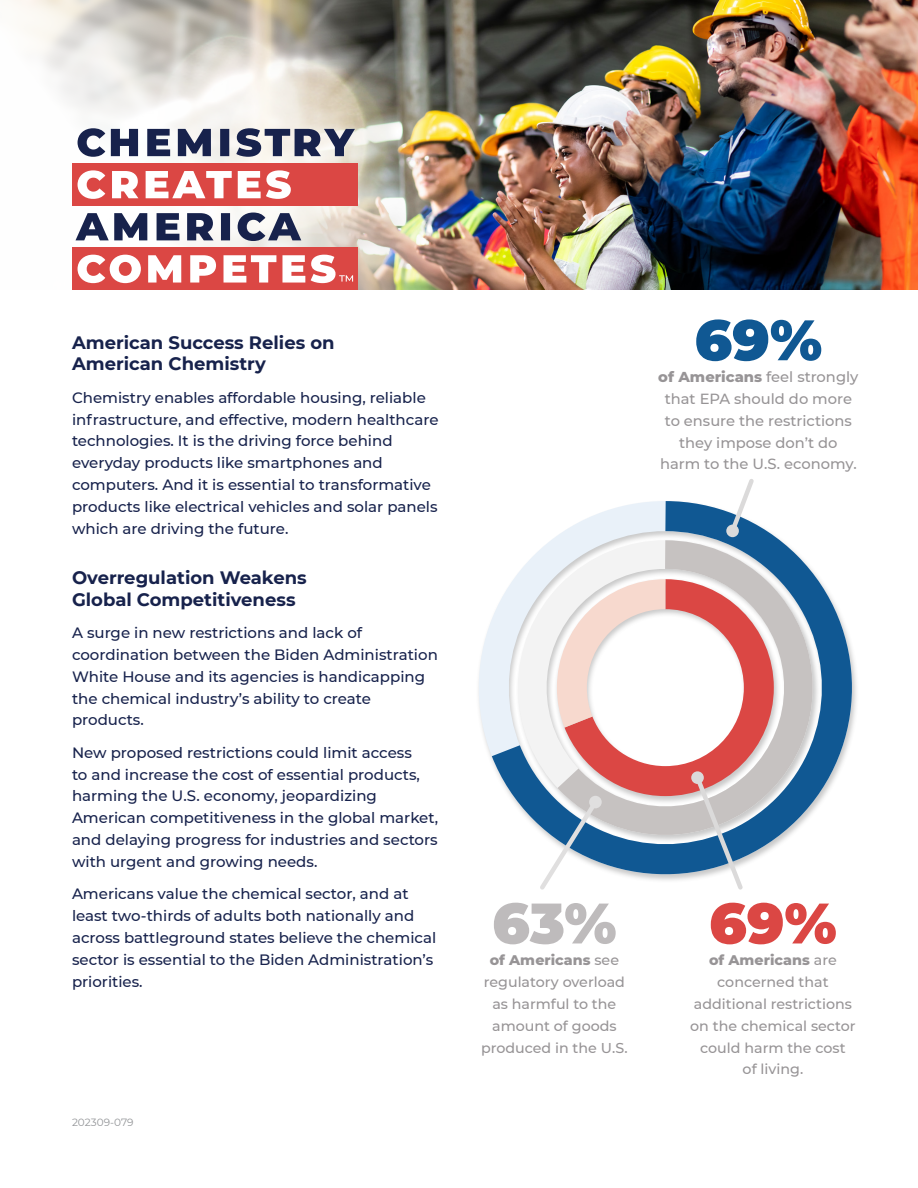
<style>
.page{position:relative;width:918px;height:1188px;background:#fff}
.page>*{position:absolute;margin:0;border:0;box-sizing:border-box;transform-origin:0 0}
.text{font:900 57px "Montserrat";color:#105893}
.text-2{font:900 57px "Montserrat";color:#db4744}
.text-3{font:900 57px "Montserrat";color:#bebbbc}
.a_head{font:700 18px/21.9px "Montserrat";color:#17224c}
.text-4{font:500 15px/21.9px "Montserrat";color:#17224c}
.text-5{font:500 14.7px/21.8px "Montserrat";color:#979496;text-align:center}
.text-6{font:500 14.25px/21.9px "Montserrat";color:#979496;text-align:center}
.text-7{font:800 14.25px "Montserrat";color:#979496}
.tch{font:10.5px "Montserrat";color:#939598}
.s1{font-weight:800}
.s2{font-weight:500}
</style>
<div class="page">
<img style="left:11px;top:0;width:907px;height:290px">
<svg style="left:478px;top:619px;width:14px;height:142px;fill:#e9f1f9"></svg>
<svg style="left:492px;top:501px;width:365px;height:380px"></svg>
<svg style="left:504px;top:526px;width:323px;height:323px"></svg>
<svg style="left:558px;top:540px;width:269px;height:309px"></svg>
<svg style="left:692px;top:772px;width:54px;height:118px"></svg>
<div style="left:691px;top:771px;width:13px;height:13px;background:#dbdada;border-radius:50%"></div>
<svg style="left:536px;top:796px;width:66px;height:94px"></svg>
<div style="left:589px;top:796px;width:13px;height:12px;background:#e0dfdf;border-radius:50%"></div>
<svg style="left:727px;top:479px;width:30px;height:58px"></svg>
<div style="left:726px;top:525px;width:13px;height:12px;background:#dbdada;border-radius:50%"></div>
<div style="left:72px;top:163px;width:285px;height:43px;background:#db4744"></div>
<div style="left:72px;top:248px;width:285px;height:42px;background:#db4744"></div>
<svg style="left:78px;top:255px;width:275px;height:28px"></svg>
<svg style="left:76px;top:213px;width:225px;height:28px"></svg>
<svg style="left:78px;top:170px;width:213px;height:29px"></svg>
<svg style="left:78px;top:128px;width:277px;height:29px"></svg>
<p class="a_head" style="left:72px;top:330px;width:264px">American Success Relies on<br>American Chemistry</p>
<p class="text-4" style="left:72px;top:386px;width:368px">Chemistry enables affordable housing, reliable infrastructure, and effective, modern healthcare technologies. It is the driving force behind everyday products like smartphones and computers. And it is essential to transformative products like electrical vehicles and solar panels which are driving the future.</p>
<p class="a_head" style="left:72px;top:566px;width:236px">Overregulation Weakens<br>Global Competitiveness</p>
<p class="text-4" style="left:72px;top:621px;width:367px">A surge in new restrictions and lack of coordination between the Biden Administration White House and its agencies is handicapping the chemical industry’s ability to create products.</p>
<p class="text-4" style="left:72px;top:741px;width:368px">New proposed restrictions could limit access<br>to and increase the cost of essential products, harming the U.S. economy, jeopardizing American competitiveness in the global market, and delaying progress for industries and sectors with urgent and growing needs.</p>
<p class="text-4" style="left:72px;top:882px;width:366px">Americans value the chemical sector, and at least two-thirds of adults both nationally and across battleground states believe the chemical sector is essential to the Biden Administration’s priorities.</p>
<p class="tch" style="left:72px;top:1115px;width:63px">202309-079</p>
<p class="text" style="left:695px;top:297px;width:129px">69%</p>
<p class="text-5" style="left:660px;top:387px;width:198px">that EPA should do more to ensure the restrictions they impose don’t do harm to the U.S. economy.</p>
<p class="text-5" style="left:658px;top:365px;width:202px"><span class="s1">of Americans</span> feel strongly</p>
<p class="text-3" style="left:492px;top:880px;width:126px">63%</p>
<p class="text-6" style="left:481px;top:971px;width:148px">regulatory overload as harmful to the amount of goods produced in the U.S.</p>
<p class="text-7" style="left:490px;top:950px;width:131px">of Americans <span class="s2">see</span></p>
<p class="text-2" style="left:709px;top:880px;width:129px">69%</p>
<p class="text-6" style="left:690px;top:971px;width:167px">concerned that additional restrictions on the chemical sector could harm the cost<br>of living.</p>
<p class="text-7" style="left:709px;top:950px;width:129px">of Americans <span class="s2">are</span></p>
</div>
